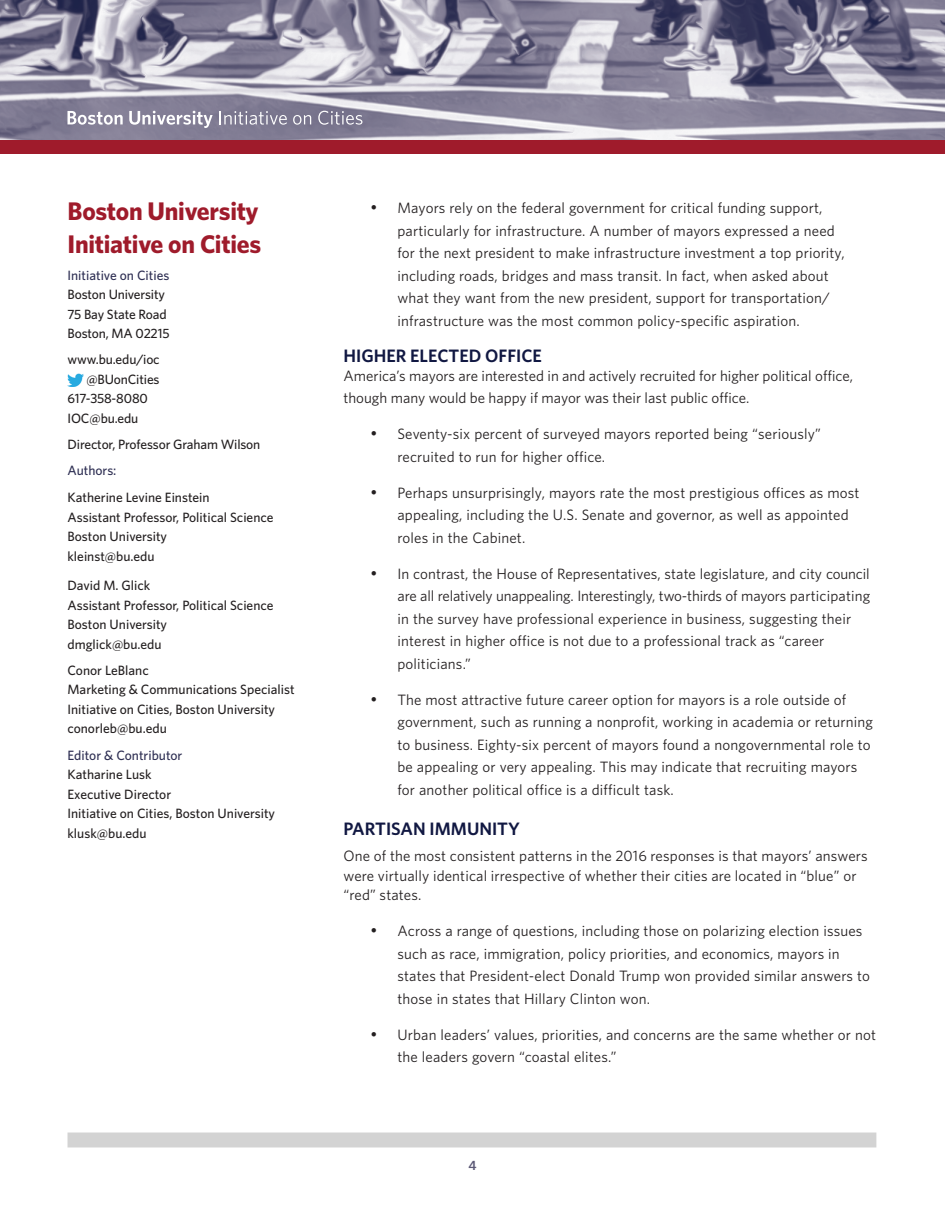
<style>
.page{position:relative;width:945px;height:1215px;background:#fff}
.page>*{position:absolute;margin:0;border:0;box-sizing:border-box;transform-origin:0 0}
.t1{font:700 25.5px/33.8px "Whitney";letter-spacing:-.01em;color:#9f1b2b}
.t2{font:600 18px "Whitney";color:#111842}
.t3{font:15px/22.5px "Whitney";letter-spacing:.01em;color:#231f20}
.t4{font:500 13.5px/19.5px "Whitney";color:#231f20}
.t5{font:500 13.5px "Whitney";color:#2e2f53}
.t6{font:600 13.5px "Whitney";color:#5c5976}
</style>
<div class="page">
<img style="left:0;top:0;width:945px;height:140px">
<svg style="left:68px;top:111px;width:55px;height:14px"></svg>
<svg style="left:129px;top:111px;width:84px;height:17px"></svg>
<svg style="left:220px;top:111px;width:67px;height:14px"></svg>
<svg style="left:293px;top:115px;width:18px;height:10px"></svg>
<svg style="left:318px;top:111px;width:44px;height:14px"></svg>
<div style="left:68px;top:1132px;width:808px;height:16px;background:#d3d3d3"></div>
<div style="left:0;top:140px;width:945px;height:14px;background:#9f1b2b"></div>
<img style="left:68px;top:373px;width:16px;height:14px">
<h1 class="t1" style="left:68px;top:193px;width:195px">Boston University<br>Initiative on Cities</h1>
<p class="t5" style="left:68px;top:266px;width:103px">Initiative on Cities</p>
<p class="t4" style="left:68px;top:285px;width:104px">Boston University<br>75 Bay State Road<br>Boston, MA 02215</p>
<p class="t4" style="left:68px;top:350px;width:94px">www.bu.edu/ioc</p>
<p class="t4" style="left:86px;top:369px;width:75px">@BUonCities</p>
<p class="t4" style="left:68px;top:389px;width:82px">617-358-8080</p>
<p class="t4" style="left:68px;top:408px;width:72px">IOC@bu.edu</p>
<p class="t4" style="left:68px;top:434px;width:194px">Director, Professor Graham Wilson</p>
<p class="t5" style="left:68px;top:462px;width:50px">Authors:</p>
<p class="t4" style="left:68px;top:488px;width:207px">Katherine Levine Einstein<br>Assistant Professor, Political Science<br>Boston University<br>kleinst@bu.edu</p>
<p class="t4" style="left:68px;top:575px;width:207px">David M. Glick<br>Assistant Professor, Political Science<br>Boston University<br>dmglick@bu.edu</p>
<p class="t4" style="left:68px;top:660px;width:229px">Conor LeBlanc<br>Marketing &amp; Communications Specialist<br>Initiative on Cities, Boston University conorleb@bu.edu</p>
<p class="t5" style="left:68px;top:746px;width:116px">Editor &amp; Contributor</p>
<p class="t4" style="left:68px;top:764px;width:209px">Katharine Lusk<br>Executive Director<br>Initiative on Cities, Boston University klusk@bu.edu</p>
<p class="t3" style="left:398px;top:197px;width:449px;text-indent:-27px">• Mayors rely on the federal government for critical funding support, particularly for infrastructure. A number of mayors expressed a need for the next president to make infrastructure investment a top priority, including roads, bridges and mass transit. In fact, when asked about what they want from the new president, support for transportation/ infrastructure was the most common policy-specific aspiration.</p>
<p class="t2" style="left:344px;top:344px;width:200px">HIGHER ELECTED OFFICE</p>
<p class="t3" style="left:344px;top:364px;width:511px">America’s mayors are interested in and actively recruited for higher political office, though many would be happy if mayor was their last public office.</p>
<p class="t3" style="left:398px;top:422px;width:425px;text-indent:-27px">• Seventy-six percent of surveyed mayors reported being “seriously” recruited to run for higher office.</p>
<p class="t3" style="left:398px;top:481px;width:464px;text-indent:-27px">• Perhaps unsurprisingly, mayors rate the most prestigious offices as most appealing, including the U.S. Senate and governor, as well as appointed roles in the Cabinet.</p>
<p class="t3" style="left:398px;top:562px;width:474px;text-indent:-27px">• In contrast, the House of Representatives, state legislature, and city council are all relatively unappealing. Interestingly, two-thirds of mayors participating in the survey have professional experience in business, suggesting their interest in higher office is not due to a professional track as “career politicians.”</p>
<p class="t3" style="left:398px;top:688px;width:477px;text-indent:-27px">• The most attractive future career option for mayors is a role outside of government, such as running a nonprofit, working in academia or returning to business. Eighty-six percent of mayors found a nongovernmental role to be appealing or very appealing. This may indicate that recruiting mayors for another political office is a difficult task.</p>
<p class="t2" style="left:344px;top:817px;width:178px">PARTISAN IMMUNITY</p>
<p class="t3" style="left:344px;top:846px;width:526px;line-height:19.5px">One of the most consistent patterns in the 2016 responses is that mayors’ answers were virtually identical irrespective of whether their cities are located in “blue” or “red” states.</p>
<p class="t3" style="left:398px;top:920px;width:474px;text-indent:-27px">• Across a range of questions, including those on polarizing election issues such as race, immigration, policy priorities, and economics, mayors in states that President-elect Donald Trump won provided similar answers to those in states that Hillary Clinton won.</p>
<p class="t3" style="left:398px;top:1023px;width:480px;text-indent:-27px">• Urban leaders’ values, priorities, and concerns are the same whether or not the leaders govern “coastal elites.”</p>
<p class="t6" style="left:468px;top:1156px;width:10px">4</p>
</div>
